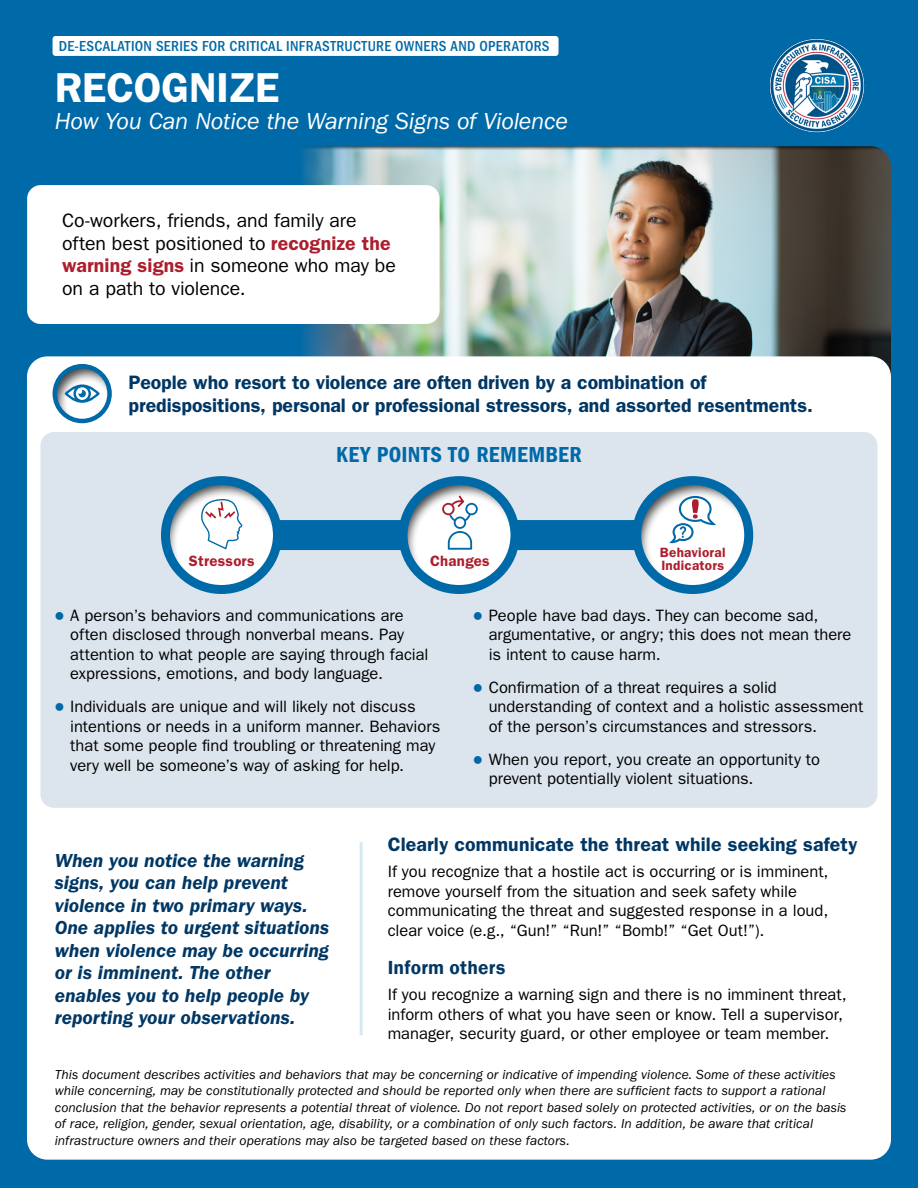
<style>
.page{position:relative;width:918px;height:1188px;background:#0069a7}
.page>*{position:absolute;margin:0;border:0;box-sizing:border-box;transform-origin:0 0}
.t1{font:600 42px "ITC Franklin Gothic Std";letter-spacing:-.005em;color:#fff}
.t2{font:italic 24px "ITC Franklin Gothic Std";letter-spacing:-.01em;color:#fff}
.t3{font:22.5px "ITC Franklin Gothic Std Dm Cd";letter-spacing:.02em;color:#0069a7}
.t4{font:italic 600 19.5px/22.5px "ITC Franklin Gothic Std";color:#003764}
.Demi_13_15{font:600 19.5px/22.5px "ITC Franklin Gothic Std";color:#003764}
.Intro_Body{font:19.5px/22.5px "ITC Franklin Gothic Std";letter-spacing:-.005em;color:#000}
.Subtext_Hheader_13_1{font:600 19.5px "ITC Franklin Gothic Std";letter-spacing:.005em;color:#003764}
.Subtext_Hheader_13_1-2{font:600 19.5px "Franklin Gothic";letter-spacing:.01em;color:#003764}
.Subtext_Body_11_13{font:16.5px/19.5px "ITC Franklin Gothic Std";color:#000}
.t5{font:500 condensed 15px "ITC Franklin Gothic Std";letter-spacing:.02em;color:#0069a7}
.t6{font:600 15px "ITC Franklin Gothic Std";letter-spacing:.015em;color:#ac1e2d}
.Legal{font:italic 13.5px/16.5px "ITC Franklin Gothic Std";letter-spacing:.005em;color:#000}
.t7{font:600 13.5px/13.5px "ITC Franklin Gothic Std";letter-spacing:.02em;color:#ac1e2d}
.s1{font-weight:600;color:#ac1e2d}
.s2{font-family:"Franklin Gothic";font-size:18px;color:#0069a7}
</style>
<div class="page">
<div style="left:53px;top:36px;width:506px;height:20px;background:#fff;border-radius:3px"></div>
<img style="left:770px;top:38px;width:94px;height:95px">
<div style="left:184px;top:146px;width:707px;height:248px;background:#000;opacity:.75"></div>
<svg style="left:0;top:134px;width:394px;height:330px"></svg>
<div style="left:27px;top:185px;width:413px;height:139px;background:#fff;border-radius:14px"></div>
<div style="left:27px;top:356px;width:864px;height:804px;background:#fff;border-radius:20px"></div>
<div style="left:41px;top:353px;width:84px;height:70px;background:#000;opacity:.75"></div>
<div style="left:53px;top:364px;width:59px;height:59px;border:4px solid #0069a7;border-radius:50%"></div>
<svg style="left:64px;top:384px;width:36px;height:19px"></svg>
<div style="left:40px;top:432px;width:838px;height:376px;background:#dce5ed;border-radius:14px"></div>
<div style="left:228px;top:520px;width:447px;height:30px;background:#0069a7"></div>
<div style="left:149px;top:470px;width:140px;height:120px;background:#000;opacity:.75"></div>
<div style="left:161px;top:476px;width:121px;height:118px;border:9px solid #0069a7;border-radius:50%"></div>
<svg style="left:201px;top:499px;width:42px;height:51px;background:#e3e7ee"></svg>
<div style="left:388px;top:471px;width:140px;height:120px;background:#000;opacity:.75"></div>
<div style="left:398px;top:476px;width:122px;height:118px;border:9px solid #0069a7;border-radius:50%"></div>
<svg style="left:442px;top:496px;width:36px;height:54px;background:#d5dce6"></svg>
<div style="left:621px;top:471px;width:141px;height:120px;background:#000;opacity:.75"></div>
<div style="left:632px;top:476px;width:121px;height:118px;border:9px solid #0069a7;border-radius:50%"></div>
<svg style="left:669px;top:496px;width:47px;height:47px;background:#cfdae5"></svg>
<hr style="left:360px;top:842px;width:3px;height:193px;background:#d6e9f2">
<p class="t5" style="left:59px;top:37px;width:492px">DE-ESCALATION SERIES FOR CRITICAL INFRASTRUCTURE OWNERS AND OPERATORS</p>
<h1 class="t1" style="left:55px;top:63px;width:226px">RECOGNIZE</h1>
<h1 class="t2" style="left:55px;top:108px;width:515px">How You Can Notice the Warning Signs of Violence</h1>
<p class="Intro_Body" style="left:62px;top:210px;width:335px">Co-workers, friends, and family are often best positioned to <span class="s1">recognize the warning signs</span> in someone who may be on a path to violence.</p>
<p class="Demi_13_15" style="left:129px;top:371px;width:686px">People who resort to violence are often driven by a combination of predispositions, personal or professional stressors, and assorted resentments.</p>
<h2 class="t3" style="left:336px;top:442px;width:247px">KEY POINTS TO REMEMBER</h2>
<h3 class="t6" style="left:189px;top:552px;width:67px">Stressors</h3>
<h3 class="t6" style="left:430px;top:552px;width:61px">Changes</h3>
<h3 class="t7" style="left:660px;top:545px;width:67px">Behavioral<br>Indicators</h3>
<p class="Subtext_Body_11_13" style="left:70px;top:606px;width:360px;text-indent:-16px"><span class="s2">●</span> A person’s behaviors and communications are often disclosed through nonverbal means. Pay attention to what people are saying through facial expressions, emotions, and body language.</p>
<p class="Subtext_Body_11_13" style="left:70px;top:697px;width:372px;text-indent:-16px"><span class="s2">●</span> Individuals are unique and will likely not discuss intentions or needs in a uniform manner. Behaviors that some people find troubling or threatening may very well be someone’s way of asking for help.</p>
<p class="Subtext_Body_11_13" style="left:489px;top:606px;width:364px;text-indent:-16px"><span class="s2">●</span> People have bad days. They can become sad, argumentative, or angry; this does not mean there is intent to cause harm.</p>
<p class="Subtext_Body_11_13" style="left:489px;top:678px;width:376px;text-indent:-16px"><span class="s2">●</span> Confirmation of a threat requires a solid understanding of context and a holistic assessment of the person’s circumstances and stressors.</p>
<p class="Subtext_Body_11_13" style="left:489px;top:750px;width:333px;text-indent:-16px"><span class="s2">●</span> When you report, you create an opportunity to prevent potentially violent situations.</p>
<h2 class="Subtext_Hheader_13_1" style="left:388px;top:833px;width:471px">Clearly communicate the threat while seeking safety</h2>
<p class="Subtext_Body_11_13" style="left:388px;top:862px;width:442px">If you recognize that a hostile act is occurring or is imminent, remove yourself from the situation and seek safety while communicating the threat and suggested response in a loud, clear voice (e.g., “Gun!” “Run!” “Bomb!” “Get Out!”).</p>
<h2 class="Subtext_Hheader_13_1-2" style="left:388px;top:956px;width:119px">Inform others</h2>
<p class="Subtext_Body_11_13" style="left:388px;top:985px;width:460px">If you recognize a warning sign and there is no imminent threat, inform others of what you have seen or know. Tell a supervisor, manager, security guard, or other employee or team member.</p>
<p class="Legal" style="left:55px;top:1066px;width:793px">This document describes activities and behaviors that may be concerning or indicative of impending violence. Some of these activities while concerning, may be constitutionally protected and should be reported only when there are sufficient facts to support a rational conclusion that the behavior represents a potential threat of violence. Do not report based solely on protected activities, or on the basis of race, religion, gender, sexual orientation, age, disability, or a combination of only such factors. In addition, be aware that critical infrastructure owners and their operations may also be targeted based on these factors.</p>
<p class="t4" style="left:55px;top:849px;width:276px">When you notice the warning signs, you can help prevent violence in two primary ways.<br>One applies to urgent situations when violence may be occurring or is imminent. The other enables you to help people by reporting your observations.</p>
</div>
